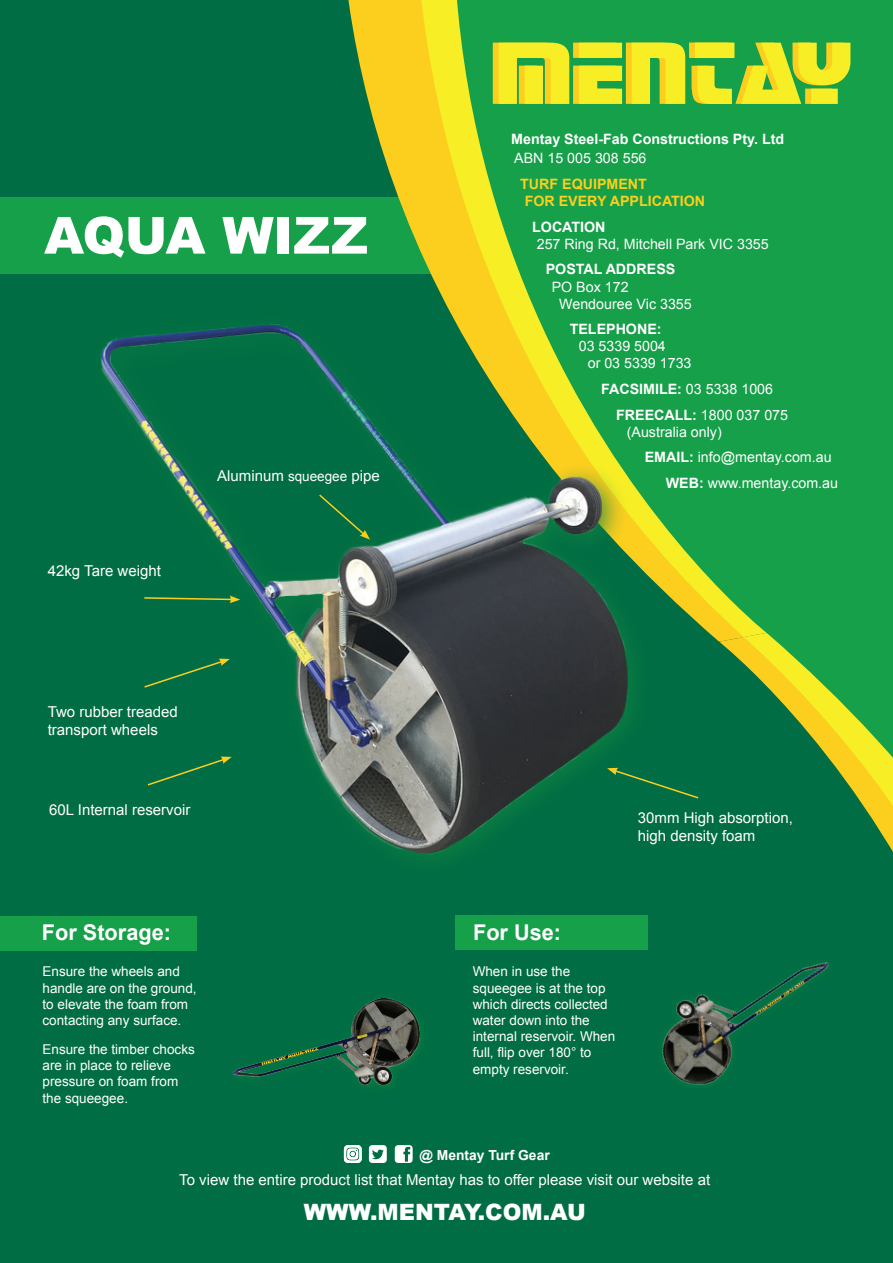
<style>
.page{position:relative;width:893px;height:1263px;background:#016d44}
.page>*{position:absolute;margin:0;border:0;box-sizing:border-box;transform-origin:0 0}
.t1{font:900 51.15px "Arial";letter-spacing:-.005em;color:#fff}
.t2{font:900 22.5px "Arial";color:#fff}
.t3{font:700 21.75px "Arial";color:#fff}
.t4{font:15px/18px "Arial";color:#fff}
.t5{font:14.25px/17.1px "Arial";color:#fff}
.t6{font:700 14.25px "Arial";color:#fff}
.t7{font:700 14.25px/17.1px "Arial";color:#fccf1f}
.t8{font:700 13.8px "Arial";color:#fff}
.t9{font:13.5px/16.2px "Arial";color:#fff}
.s1{font-size:13.5px}
.s2{font-weight:700}
</style>
<div class="page">
<div style="left:455px;top:915px;width:193px;height:34px;background:#16a049"></div>
<div style="left:0;top:916px;width:197px;height:34px;background:#16a049"></div>
<div style="left:0;top:197px;width:438px;height:77px;background:#16a049"></div>
<div style="left:767px;top:0;width:126px;height:633px;background:#16a049"></div>
<svg style="left:395px;top:1145px;width:18px;height:18px"></svg>
<svg style="left:369px;top:1145px;width:18px;height:18px"></svg>
<svg style="left:344px;top:1145px;width:18px;height:18px"></svg>
<svg style="left:767px;top:43px;width:83px;height:61px;background:#c4d82c"></svg>
<svg style="left:660px;top:784px;width:39px;height:15px"></svg>
<img style="left:232px;top:997px;width:189px;height:89px">
<img style="left:631px;top:949px;width:88px;height:136px">
<svg style="left:348px;top:0;width:419px;height:637px;background:#57af3d"></svg>
<svg style="left:719px;top:637px;width:174px;height:440px"></svg>
<img style="left:101px;top:288px;width:559px;height:567px">
<h1 class="t1" style="left:44px;top:198px;width:326px">AQUA WIZZ</h1>
<p class="t4" style="left:48px;top:561px;width:115px">42kg Tare weight</p>
<p class="t4" style="left:217px;top:467px;width:164px">Aluminum <span class="s1">squeegee</span> pipe</p>
<p class="t4" style="left:48px;top:702px;width:132px">Two rubber treaded transport wheels</p>
<p class="t4" style="left:49px;top:800px;width:143px">60L Internal reservoir</p>
<p class="t6" style="left:511px;top:129px;width:274px">Mentay Steel-Fab Constructions Pty. Ltd</p>
<p class="t5" style="left:514px;top:150px;width:134px">ABN 15 005 308 556</p>
<p class="t7" style="left:525px;top:176px;width:182px;text-indent:-5px">TURF EQUIPMENT<br>FOR EVERY APPLICATION</p>
<p class="t6" style="left:532px;top:217px;width:75px">LOCATION</p>
<p class="t5" style="left:537px;top:235px;width:234px">257 Ring Rd, Mitchell Park VIC 3355</p>
<p class="t6" style="left:546px;top:260px;width:131px">POSTAL ADDRESS</p>
<p class="t5" style="left:559px;top:278px;width:134px;text-indent:-7px">PO Box 172<br>Wendouree Vic 3355</p>
<p class="t6" style="left:570px;top:320px;width:93px">TELEPHONE:</p>
<p class="t5" style="left:588px;top:338px;width:105px;text-indent:-9px">03 5339 5004<br>or 03 5339 1733</p>
<p class="t5" style="left:616px;top:376px;width:173px;line-height:25.7px;text-indent:-15px"><span class="s2">FACSIMILE:</span> 03 5338 1006<br><span class="s2">FREECALL:</span> 1800 037 075</p>
<p class="t5" style="left:627px;top:423px;width:97px">(Australia only)</p>
<p class="t5" style="left:645px;top:449px;width:188px"><span class="s2">EMAIL:</span> info@mentay.com.au</p>
<p class="t5" style="left:666px;top:475px;width:174px"><span class="s2">WEB:</span> www.mentay.com.au</p>
<p class="t4" style="left:638px;top:808px;width:157px">30mm High absorption, high density foam</p>
<h3 class="t3" style="left:42px;top:918px;width:131px">For Storage:</h3>
<h3 class="t3" style="left:473px;top:918px;width:90px">For Use:</h3>
<p class="t9" style="left:43px;top:964px;width:156px">Ensure the wheels and handle are on the ground, to elevate the foam from contacting any surface.</p>
<p class="t9" style="left:43px;top:1041px;width:154px">Ensure the timber chocks are in place to relieve pressure on foam from the squeegee.</p>
<p class="t9" style="left:473px;top:964px;width:144px">When in use the squeegee is at the top which directs collected water down into the internal reservoir. When full, flip over 180° to empty reservoir.</p>
<p class="t8" style="left:419px;top:1145px;width:132px">@ Mentay Turf Gear</p>
<p class="t4" style="left:179px;top:1171px;width:532px">To view the entire product list that Mentay has to offer please visit our website at</p>
<h2 class="t2" style="left:304px;top:1196px;width:283px">WWW.MENTAY.COM.AU</h2>
</div>
